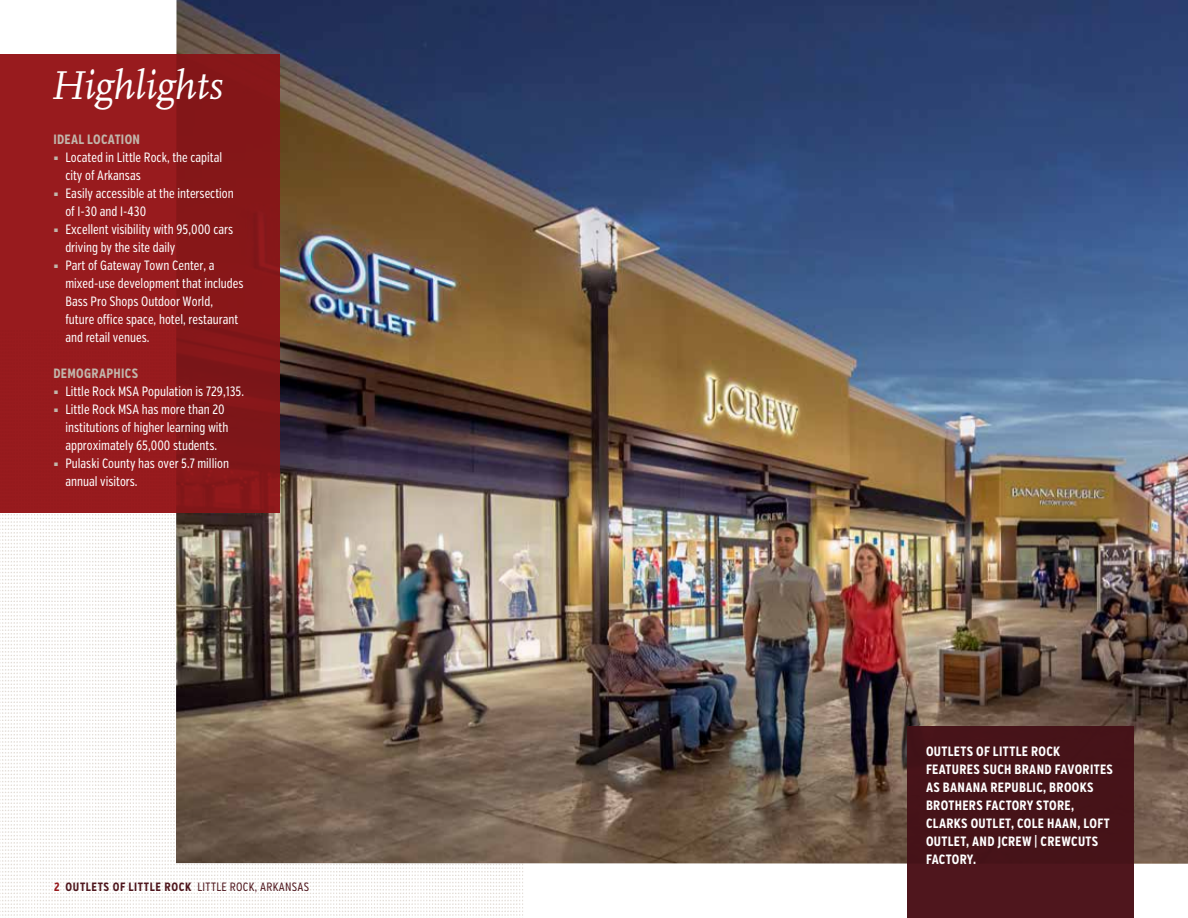
<style>
.page{position:relative;width:1188px;height:918px;background:#fff}
.page>*{position:absolute;margin:0;border:0;box-sizing:border-box;transform-origin:0 0}
.t1{font:italic 42px "Scala OT";color:#fff}
.t2{font:13.5px/18px "Verb Comp";color:#fff}
.t3{font:700 13.5px/18px "Verb Comp";letter-spacing:.025em;color:#fff}
.t4{font:700 13.5px "Verb Comp";letter-spacing:.025em;color:#c1b6ab}
.t5{font:700 12px "Verb Comp";letter-spacing:.05em;color:#4f161d}
.s1{color:#981b1e}
.s2{font-weight:400}
</style>
<div class="page">
<img style="left:0;top:514px;width:523px;height:402px">
<img style="left:176px;top:0;width:1012px;height:864px">
<div style="left:908px;top:726px;width:226px;height:192px;background:#461319"></div>
<div style="left:0;top:54px;width:280px;height:459px;background:linear-gradient(to right,#9e1c1f,#831618)"></div>
<h1 class="t1" style="left:50px;top:62px;width:174px">Highlights</h1>
<p class="t4" style="left:53px;top:131px;width:88px">IDEAL LOCATION</p>
<p class="t2" style="left:65px;top:149px;width:158px;text-indent:-12px"><sup>■</sup> Located in Little Rock, the capital city of Arkansas</p>
<p class="t2" style="left:65px;top:185px;width:170px;text-indent:-12px"><sup>■</sup> Easily accessible at the intersection of I-30 and I-430</p>
<p class="t2" style="left:65px;top:221px;width:169px;text-indent:-12px"><sup>■</sup> Excellent visibility with 95,000 cars driving by the site daily</p>
<p class="t2" style="left:65px;top:257px;width:180px;text-indent:-12px"><sup>■</sup> Part of Gateway Town Center, a mixed-use development that includes<br>Bass Pro Shops Outdoor World, future office space, hotel, restaurant and retail venues.</p>
<p class="t4" style="left:53px;top:365px;width:86px">DEMOGRAPHICS</p>
<p class="t2" style="left:53px;top:383px;width:192px"><sup>■</sup> Little Rock MSA Population is 729,135.</p>
<p class="t2" style="left:65px;top:401px;width:165px;text-indent:-12px"><sup>■</sup> Little Rock MSA has more than 20 institutions of higher learning with approximately 65,000 students.</p>
<p class="t2" style="left:65px;top:455px;width:165px;text-indent:-12px"><sup>■</sup> Pulaski County has over 5.7 million annual visitors.</p>
<p class="t5" style="left:54px;top:880px;width:257px"><span class="s1">2</span> OUTLETS OF LITTLE ROCK <span class="s2">LITTLE ROCK, ARKANSAS</span></p>
<p class="t3" style="left:926px;top:743px;width:189px">OUTLETS OF LITTLE ROCK<br>FEATURES SUCH BRAND FAVORITES<br>AS BANANA REPUBLIC, BROOKS<br>BROTHERS FACTORY STORE,<br>CLARKS OUTLET, COLE HAAN, LOFT<br>OUTLET, AND JCREW | CREWCUTS<br>FACTORY.</p>
</div>
